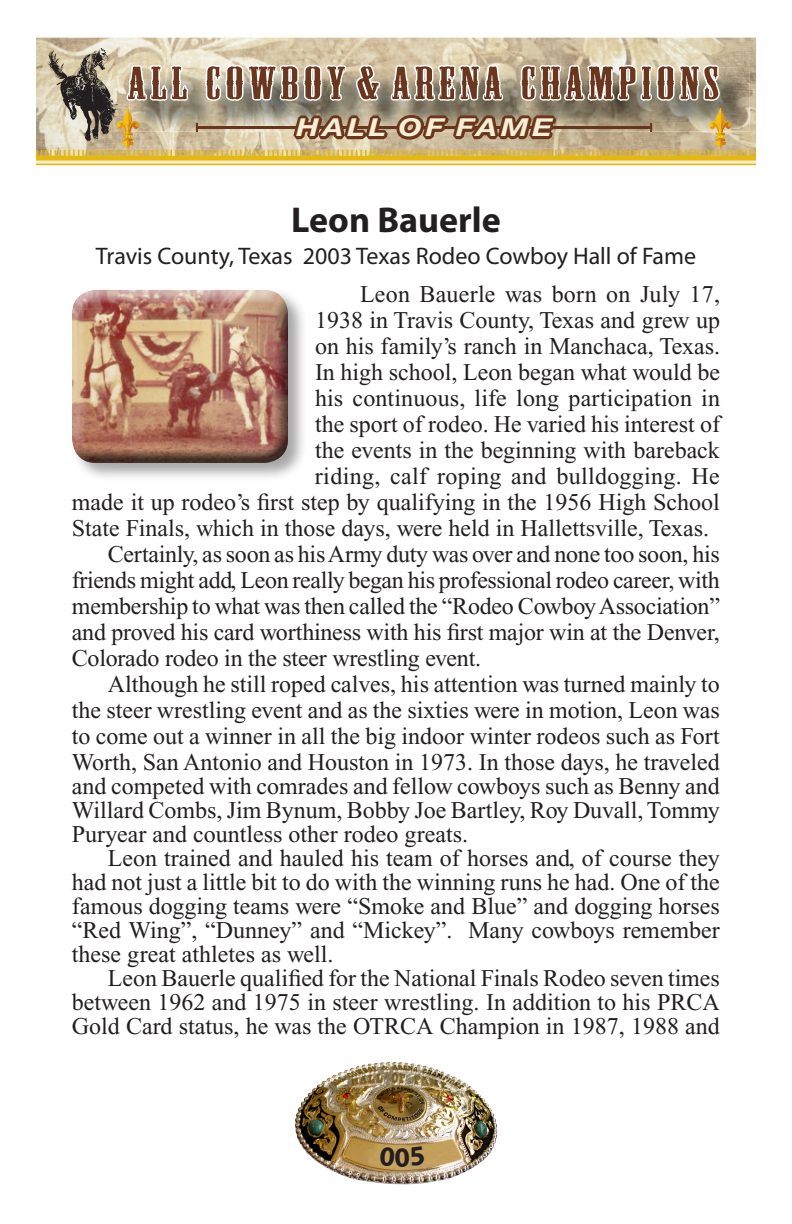
<style>
.page{position:relative;width:792px;height:1224px;background:#fff}
.page>*{position:absolute;margin:0;border:0;box-sizing:border-box;transform-origin:0 0}
.t1{font:43px "Mesquite";letter-spacing:.08em;color:#6a371e;scale:1.49 1}
.t2{font:700 36px "Myriad Pro";color:#231f20}
.t3{font:italic 700 24.8px "Helvetica Neue";letter-spacing:.13em;color:#f7eed5;scale:1.22 1}
.t4{font:24px "Times New Roman";color:#231f20}
.t5{font:24px "Myriad Pro";color:#231f20}
.t6{font:600 24px "Myriad Pro";color:#231f20}
</style>
<div class="page">
<svg style="left:36px;top:37px;width:720px;height:129px;background:#c6b593"></svg>
<img style="left:47px;top:48px;width:70px;height:93px">
<img style="left:294px;top:1062px;width:197px;height:123px">
<div style="left:70px;top:287px;width:238px;height:196px;background:#231f20;opacity:.4"></div>
<div style="left:70px;top:290px;width:220px;height:159px;background:#fff;opacity:.75"></div>
<div style="left:70px;top:294px;width:220px;height:172px;background:#231f20;opacity:.75"></div>
<svg style="left:380px;top:1146px;width:45px;height:21px"></svg>
<h1 class="t1" style="left:128px;top:61px;width:398px">ALL COWBOY&amp; ARENA CHAMPIONS</h1>
<p class="t3" style="left:297px;top:112px;width:211px">HALL OF FAME</p>
<h2 class="t2" style="left:291px;top:197px;width:211px">Leon Bauerle</h2>
<p class="t5" style="left:96px;top:241px;width:602px">Travis County, Texas 2003 Texas Rodeo Cowboy Hall of Fame</p>
<p class="t4" style="left:360px;top:281px;width:362px">Leon Bauerle was born on July 17,</p>
<p class="t4" style="left:315px;top:307px;width:406px">1938 in Travis County, Texas and grew up</p>
<p class="t4" style="left:315px;top:333px;width:406px">on his family’s ranch in Manchaca, Texas.</p>
<p class="t4" style="left:315px;top:359px;width:406px">In high school, Leon began what would be</p>
<p class="t4" style="left:315px;top:385px;width:407px">his continuous, life long participation in</p>
<p class="t4" style="left:315px;top:411px;width:406px">the sport of rodeo. He varied his interest of</p>
<p class="t4" style="left:315px;top:437px;width:406px">the events in the beginning with bareback</p>
<p class="t4" style="left:315px;top:463px;width:406px">riding, calf roping and bulldogging. He</p>
<p class="t4" style="left:72px;top:489px;width:649px">made it up rodeo’s first step by qualifying in the 1956 High School</p>
<p class="t4" style="left:72px;top:515px;width:639px">State Finals, which in those days, were held in Hallettsville, Texas.</p>
<p class="t4" style="left:108px;top:541px;width:613px">Certainly, as soon as hisArmy duty was over and none too soon, his</p>
<p class="t4" style="left:72px;top:567px;width:650px">friends might add, Leon really began his professional rodeo career, with</p>
<p class="t4" style="left:72px;top:593px;width:650px">membership to what was then called the “Rodeo CowboyAssociation”</p>
<p class="t4" style="left:72px;top:619px;width:649px">and proved his card worthiness with his first major win at the Denver,</p>
<p class="t4" style="left:72px;top:645px;width:411px">Colorado rodeo in the steer wrestling event.</p>
<p class="t4" style="left:108px;top:671px;width:613px">Although he still roped calves, his attention was turned mainly to</p>
<p class="t4" style="left:72px;top:697px;width:649px">the steer wrestling event and as the sixties were in motion, Leon was</p>
<p class="t4" style="left:72px;top:723px;width:650px">to come out a winner in all the big indoor winter rodeos such as Fort</p>
<p class="t4" style="left:72px;top:749px;width:650px">Worth, San Antonio and Houston in 1973. In those days, he traveled</p>
<p class="t4" style="left:72px;top:773px;width:649px">and competed with comrades and fellow cowboys such as Benny and</p>
<p class="t4" style="left:72px;top:797px;width:649px">Willard Combs, Jim Bynum, Bobby Joe Bartley, Roy Duvall,Tommy</p>
<p class="t4" style="left:72px;top:821px;width:398px">Puryear and countless other rodeo greats.</p>
<p class="t4" style="left:108px;top:845px;width:614px">Leon trained and hauled his team of horses and, of course they</p>
<p class="t4" style="left:72px;top:869px;width:650px">had not just a little bit to do with the winning runs he had. One of the</p>
<p class="t4" style="left:72px;top:893px;width:650px">famous dogging teams were “Smoke and Blue” and dogging horses</p>
<p class="t4" style="left:72px;top:917px;width:650px">“Red Wing”, “Dunney” and “Mickey”. Many cowboys remember</p>
<p class="t4" style="left:72px;top:941px;width:263px">these great athletes as well.</p>
<p class="t4" style="left:108px;top:965px;width:613px">Leon Bauerle qualified for the National Finals Rodeo seven times</p>
<p class="t4" style="left:72px;top:989px;width:649px">between 1962 and 1975 in steer wrestling. In addition to his PRCA</p>
<p class="t4" style="left:72px;top:1013px;width:650px">Gold Card status, he was the OTRCA Champion in 1987, 1988 and</p>
<p class="t6" style="left:390px;top:1153px;width:14px">1</p>
</div>
